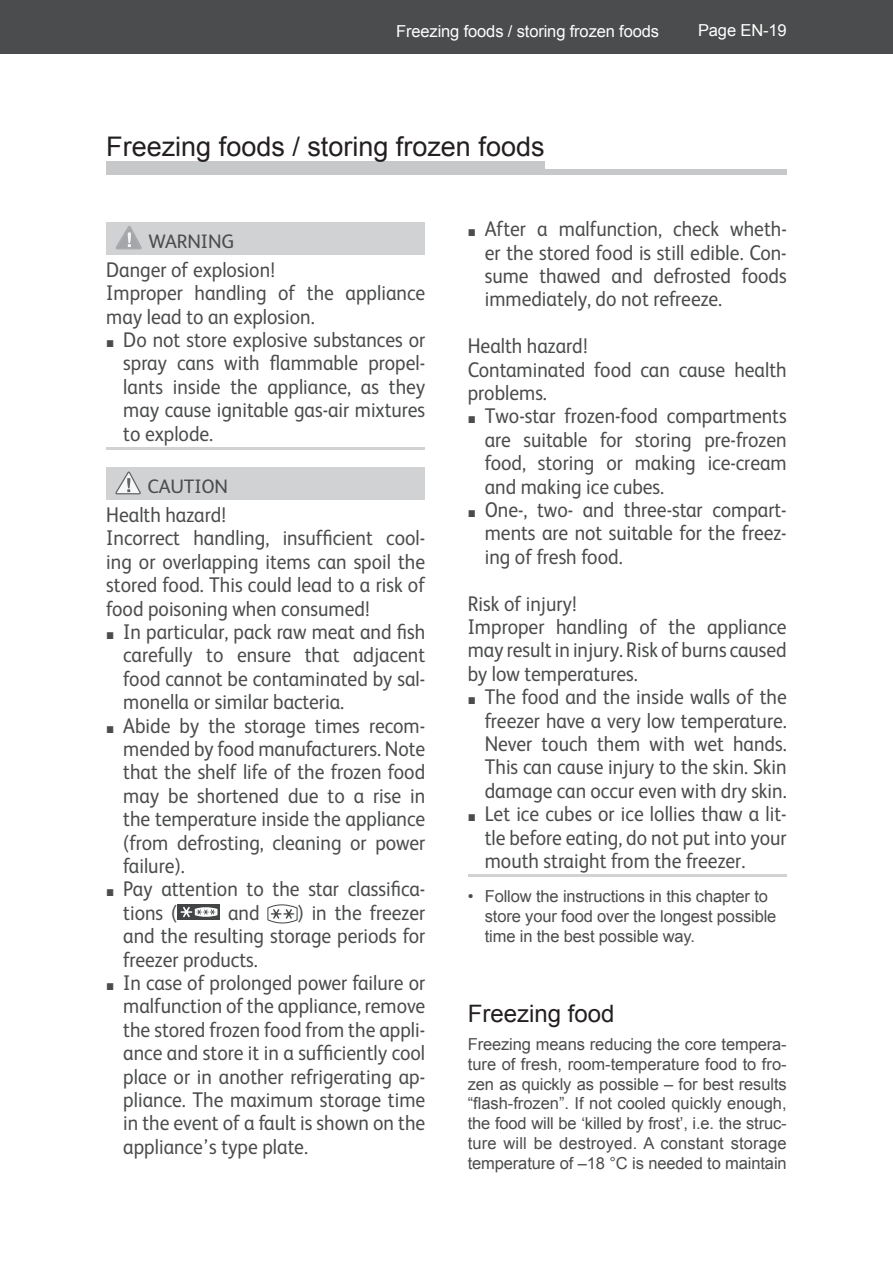
<style>
.page{position:relative;width:893px;height:1263px;background:#fff}
.page>*{position:absolute;margin:0;border:0;box-sizing:border-box;transform-origin:0 0}
.t1{font:27px "Arial";color:#231f20}
.t2{font:24px "Arial";color:#231f20}
.t3{font:21.3px/23.4px "FS Albert";color:#4b4c4d;text-align:justify;scale:.92 1}
.t4{font:19.5px "FS Albert";letter-spacing:-.005em;color:#4b4c4d}
.t5{font:16.5px/19.8px "Arial";letter-spacing:-.01em;color:#4b4c4d}
.t6{font:16.5px "Arial";letter-spacing:-.01em;color:#fff}
.s1{font-family:"Arial";font-size:14.7px}
</style>
<div class="page">
<div style="left:0;top:0;width:893px;height:54px;background:#4b4c4d"></div>
<div style="left:106px;top:222px;width:319px;height:33px;background:#d1d2d4"></div>
<hr style="left:106px;top:447px;width:319px;height:3px;background:#d1d2d4">
<div style="left:106px;top:467px;width:319px;height:33px;background:#d1d2d4"></div>
<svg style="left:116px;top:226px;width:26px;height:23px"></svg>
<svg style="left:115px;top:472px;width:26px;height:22px"></svg>
<div style="left:178px;top:904px;width:42px;height:16px;background:#424445"></div>
<svg style="left:180px;top:907px;width:37px;height:10px"></svg>
<svg style="left:268px;top:905px;width:29px;height:18px"></svg>
<hr style="left:468px;top:874px;width:319px;height:3px;background:#d1d2d4">
<div style="left:106px;top:161px;width:438px;height:12px;background:#c7c8ca"></div>
<div style="left:106px;top:169px;width:681px;height:6px;background:#c7c8ca"></div>
<p class="t6" style="left:396px;top:22px;width:264px">Freezing foods / storing frozen foods</p>
<p class="t6" style="left:698px;top:22px;width:90px">Page EN-19</p>
<p class="t1" style="left:106px;top:131px;width:440px">Freezing foods / storing frozen foods</p>
<p class="t4" style="left:149px;top:234px;width:87px">WARNING</p>
<p class="t3" style="left:106px;top:260px;width:348px;text-align:left">Danger of explosion!<br>Improper handling of the appliance may lead to an explosion.</p>
<p class="t3" style="left:123px;top:330px;width:330px;text-indent:-17px"><span class="s1">■</span> Do not store explosive substances or spray cans with flammable propel&shy;lants inside the appliance, as they may cause ignitable gas-air mixtures to explode.</p>
<p class="t4" style="left:147px;top:479px;width:82px">CAUTION</p>
<p class="t3" style="left:106px;top:505px;width:348px;text-align:left">Health hazard!<br>Incorrect handling, insufficient cool&shy;ing or overlapping items can spoil the stored food. This could lead to a risk of food poisoning when consumed!</p>
<p class="t3" style="left:123px;top:622px;width:330px;text-indent:-17px"><span class="s1">■</span> In particular, pack raw meat and fish carefully to ensure that adjacent food cannot be contaminated by sal&shy;monella or similar bacteria.</p>
<p class="t3" style="left:123px;top:715px;width:330px;text-indent:-17px"><span class="s1">■</span> Abide by the storage times recom&shy;mended by food manufacturers. Note that the shelf life of the frozen food may be shortened due to a rise in the temperature inside the appliance (from defrosting, cleaning or power failure).</p>
<p class="t3" style="left:123px;top:879px;width:330px;text-indent:-17px"><span class="s1">■</span> Pay attention to the star classifica&shy;tions (</p>
<p class="t3" style="left:123px;top:903px;width:330px;text-indent:174px">) in the freezer and the resulting storage periods for freezer products.</p>
<p class="t3" style="left:123px;top:973px;width:330px;text-indent:-17px"><span class="s1">■</span> In case of prolonged power failure or malfunction of the appliance, remove the stored frozen food from the appli&shy;ance and store it in a sufficiently cool place or in another refrigerating ap&shy;pliance. The maximum storage time in the event of a fault is shown on the appliance’s type plate.</p>
<p class="t3" style="left:228px;top:903px;width:36px">and</p>
<p class="t3" style="left:485px;top:219px;width:330px;text-indent:-17px"><span class="s1">■</span> After a malfunction, check wheth&shy;er the stored food is still edible. Con&shy;sume thawed and defrosted foods immediately, do not refreeze.</p>
<p class="t3" style="left:468px;top:336px;width:348px;text-align:left">Health hazard!<br>Contaminated food can cause health problems.</p>
<p class="t3" style="left:485px;top:406px;width:330px;text-indent:-17px"><span class="s1">■</span> Two-star frozen-food compartments are suitable for storing pre-frozen food, storing or making ice-cream and making ice cubes.</p>
<p class="t3" style="left:485px;top:500px;width:330px;text-indent:-17px"><span class="s1">■</span> One-, two- and three-star compart&shy;ments are not suitable for the freez&shy;ing of fresh food.</p>
<p class="t3" style="left:468px;top:593px;width:348px;text-align:left">Risk of injury!<br>Improper handling of the appliance may result in injury. Risk of burns caused by low temperatures.</p>
<p class="t3" style="left:485px;top:687px;width:330px;text-indent:-17px"><span class="s1">■</span> The food and the inside walls of the freezer have a very low temperature.<br>Never touch them with wet hands.<br>This can cause injury to the skin. Skin damage can occur even with dry skin.</p>
<p class="t3" style="left:485px;top:804px;width:330px;text-indent:-17px"><span class="s1">■</span> Let ice cubes or ice lollies thaw a lit&shy;tle before eating, do not put into your mouth straight from the freezer.</p>
<p class="t5" style="left:485px;top:887px;width:293px;text-indent:-17px">• Follow the instructions in this chapter to store your food over the longest possible time in the best possible way.</p>
<p class="t2" style="left:468px;top:1000px;width:148px">Freezing food</p>
<p class="t5" style="left:468px;top:1034px;width:320px;text-align:justify">Freezing means reducing the core tempera&shy;ture of fresh, room-temperature food to fro&shy;zen as quickly as possible – for best results “flash-frozen”. If not cooled quickly enough, the food will be ‘killed by frost’, i.e. the struc&shy;ture will be destroyed. A constant storage temperature of –18 °C is needed to maintain</p>
</div>
